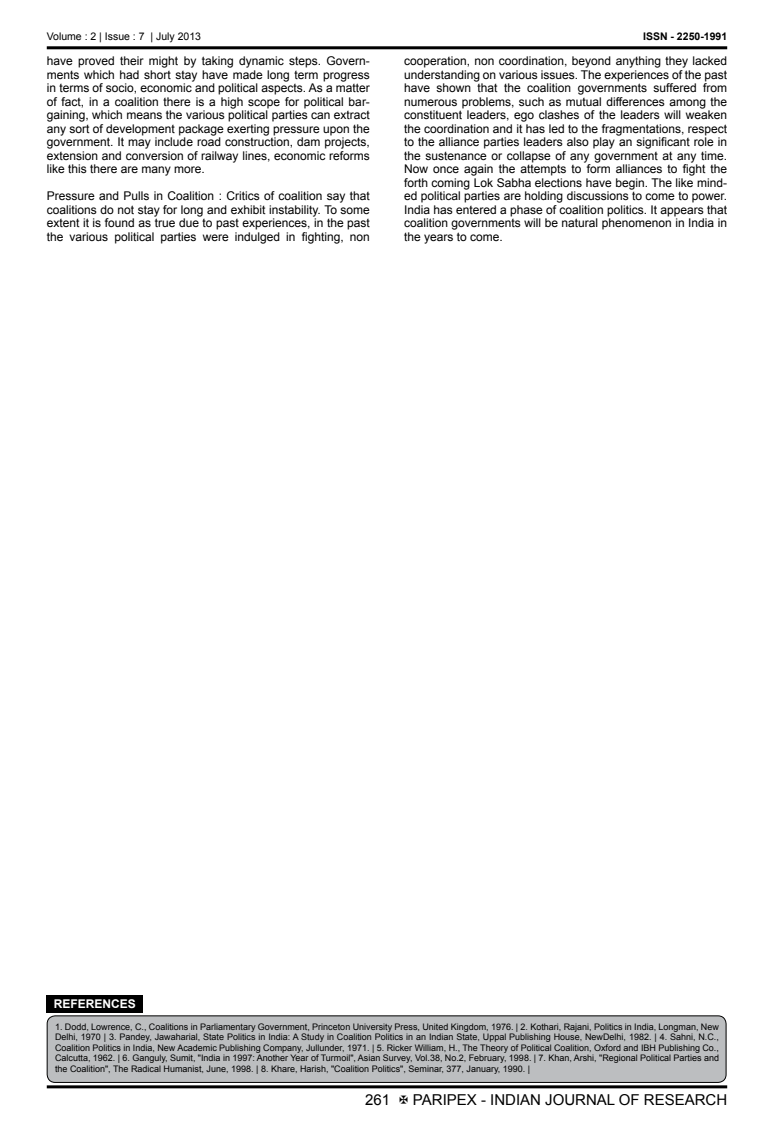
<style>
.page{position:relative;width:774px;height:1136px;background:#fff}
.page>*{position:absolute;margin:0;border:0;box-sizing:border-box;transform-origin:0 0}
.t1{font:15px "Arial";color:#000}
.t2{font:12px/13.5px "Arial";color:#000;text-align:justify}
.t3{font:700 12px "Arial";color:#fff}
.t4{font:10.5px "Arial";color:#000}
.t5{font:700 10.5px "Arial";color:#000}
.t6{font:9px/10.5px "Arial";color:#000;text-align:justify}
</style>
<div class="page">
<hr style="left:47px;top:46px;width:680px;height:3px;background:#000">
<hr style="left:47px;top:1085px;width:680px;height:3px;background:#000">
<div style="left:47px;top:1015px;width:679px;height:67px;background:#bcbec0;border-radius:8px"></div>
<div style="left:47px;top:1015px;width:679px;height:67px;border:1px solid #000;border-radius:8px"></div>
<div style="left:47px;top:995px;width:96px;height:17px;background:#000"></div>
<p class="t4" style="left:47px;top:33px;width:156px">Volume : 2 | Issue : 7 | July 2013</p>
<p class="t5" style="left:643px;top:33px;width:86px">ISSN - 2250-1991</p>
<p class="t2" style="left:47px;top:55px;width:325px">have proved their might by taking dynamic steps. Govern&shy;ments which had short stay have made long term progress in terms of socio, economic and political aspects. As a matter of fact, in a coalition there is a high scope for political bar&shy;gaining, which means the various political parties can extract any sort of development package exerting pressure upon the government. It may include road construction, dam projects, extension and conversion of railway lines, economic reforms like this there are many more.</p>
<p class="t2" style="left:47px;top:190px;width:325px">Pressure and Pulls in Coalition : Critics of coalition say that coalitions do not stay for long and exhibit instability. To some extent it is found as true due to past experiences, in the past the various political parties were indulged in fighting, non</p>
<p class="t2" style="left:404px;top:55px;width:325px">cooperation, non coordination, beyond anything they lacked understanding on various issues. The experiences of the past have shown that the coalition governments suffered from numerous problems, such as mutual differences among the constituent leaders, ego clashes of the leaders will weaken the coordination and it has led to the fragmentations, respect to the alliance parties leaders also play an significant role in the sustenance or collapse of any government at any time.<br>Now once again the attempts to form alliances to fight the forth coming Lok Sabha elections have begin. The like mind&shy;ed political parties are holding discussions to come to power.<br>India has entered a phase of coalition politics. It appears that coalition governments will be natural phenomenon in India in the years to come.</p>
<p class="t3" style="left:54px;top:999px;width:84px">REFERENCES</p>
<p class="t6" style="left:55px;top:1022px;width:665px">1. Dodd, Lowrence, C., Coalitions in Parliamentary Government, Princeton University Press, United Kingdom, 1976. | 2. Kothari, Rajani, Politics in India, Longman, New Delhi, 1970 | 3. Pandey, Jawaharial, State Politics in India: A Study in Coalition Politics in an Indian State, Uppal Publishing House, NewDelhi, 1982. | 4. Sahni, N.C., Coalition Politics in India, New Academic Publishing Company, Jullunder, 1971. | 5. Ricker William, H., The Theory of Political Coalition, Oxford and IBH Publishing Co., Calcutta, 1962. | 6. Ganguly, Sumit, "India in 1997: Another Year of Turmoil", Asian Survey, Vol.38, No.2, February, 1998. | 7. Khan, Arshi, "Regional Political Parties and the Coalition", The Radical Humanist, June, 1998. | 8. Khare, Harish, "Coalition Politics", Seminar, 377, January, 1990. |</p>
<p class="t1" style="left:365px;top:1093px;width:27px">261</p>
<p class="t1" style="left:413px;top:1093px;width:316px">PARIPEX - INDIAN JOURNAL OF RESEARCH</p>
</div>
